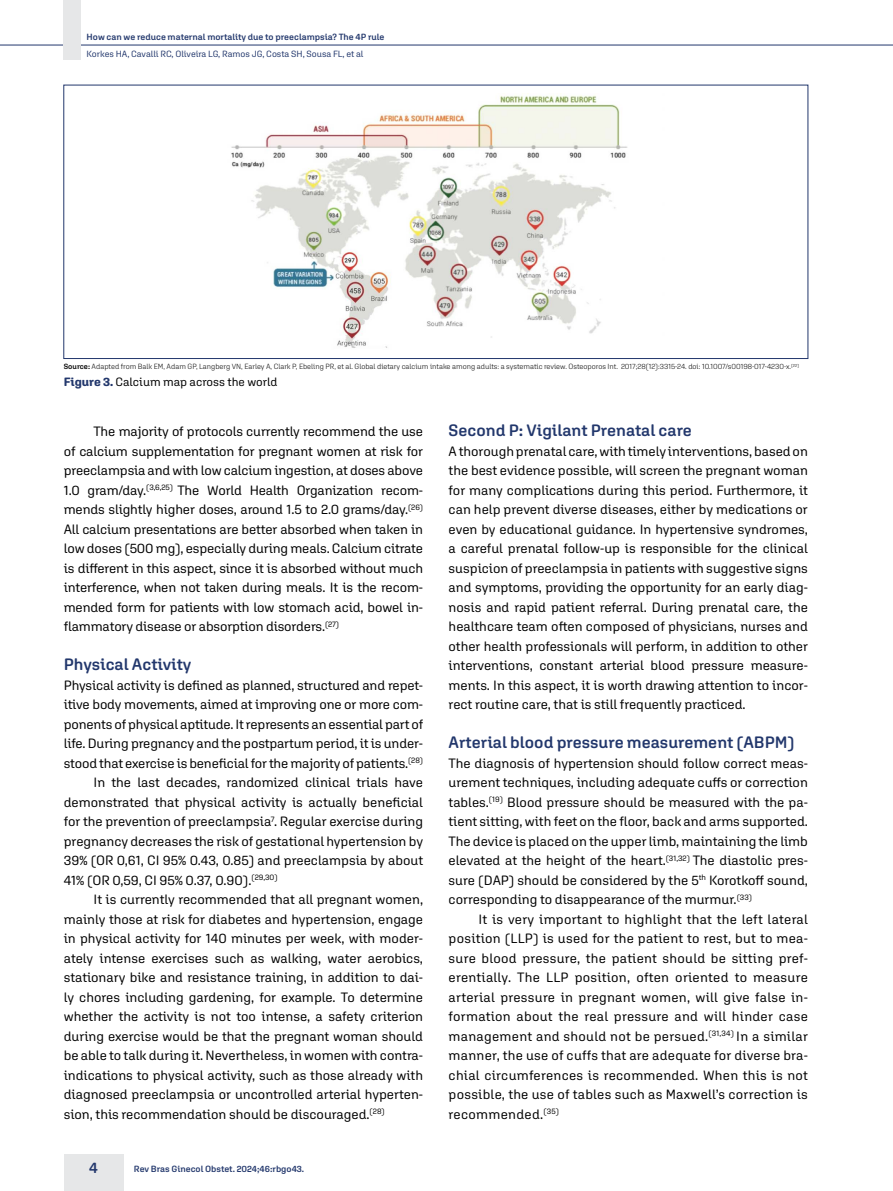
<style>
.page{position:relative;width:893px;height:1191px;background:#fff}
.page>*{position:absolute;margin:0;border:0;box-sizing:border-box;transform-origin:0 0}
.t1{font:600 16.5px "Aglet Sans";color:#22376c}
.t2{font:600 15px "Aglet Sans";color:#22376c}
.t3{font:13.5px/19.5px "Aglet Sans";color:#000;text-align:justify}
.t4{font:12px "Aglet Sans";color:#000}
.t5{font:600 9px "Aglet Sans";color:#22376c}
.t6{font:9px "Aglet Sans";letter-spacing:-.005em;color:#22376c}
.t7{font:300 7.5px "Aglet Sans";color:#000}
.s1{font-weight:600}
.s2{font-weight:700;color:#22376c}
</style>
<div class="page">
<div style="left:64px;top:1154px;width:59px;height:37px;background:#e6e7e8"></div>
<hr style="left:0;top:45px;width:893px;height:1px;background:#22376c">
<div style="left:64px;top:0;width:17px;height:60px;background:#e6e7e8"></div>
<img style="left:231px;top:95px;width:397px;height:253px">
<p class="t5" style="left:87px;top:31px;width:299px">How can we reduce maternal mortality due to preeclampsia? The 4P rule</p>
<p class="t6" style="left:87px;top:49px;width:278px">Korkes HA, Cavalli RC, Oliveira LG, Ramos JG, Costa SH, Sousa FL, et al</p>
<p class="t7" style="left:64px;top:362px;width:737px"><span class="s1">Source:</span> Adapted from Balk EM, Adam GP, Langberg VN, Earley A, Clark P, Ebeling PR, et al. Global dietary calcium intake among adults: a systematic review. Osteoporos Int. 2017;28(12):3315-24. doi: 10.1007/s00198-017-4230-x.<sup>(22)</sup></p>
<p class="t4" style="left:64px;top:374px;width:215px"><span class="s2">Figure 3.</span> Calcium map across the world</p>
<p class="t3" style="left:64px;top:421px;width:361px;text-indent:30px">The majority of protocols currently recommend the use of calcium supplementation for pregnant women at risk for preeclampsia and with low calcium ingestion, at doses above 1.0 gram/day.<sup>(3,6,25)</sup> The World Health Organization recom&shy;mends slightly higher doses, around 1.5 to 2.0 grams/day.<sup>(26)<br></sup>All calcium presentations are better absorbed when taken in low doses (500 mg), especially during meals. Calcium citrate is different in this aspect, since it is absorbed without much interference, when not taken during meals. It is the recom&shy;mended form for patients with low stomach acid, bowel in&shy;flammatory disease or absorption disorders.<sup>(27)</sup></p>
<p class="t1" style="left:64px;top:654px;width:129px">Physical Activity</p>
<p class="t3" style="left:64px;top:675px;width:361px">Physical activity is defined as planned, structured and repet-</p>
<p class="t3" style="left:64px;top:694px;width:361px">itive body movements, aimed at improving one or more com-</p>
<p class="t3" style="left:64px;top:714px;width:361px">ponents of physical aptitude. It represents an essential part of</p>
<p class="t3" style="left:64px;top:733px;width:361px">life. During pregnancy and the postpartum period, it is under-</p>
<p class="t3" style="left:64px;top:753px;width:361px">stood that exercise is beneficial for the majority of patients.<sup>(28)</sup></p>
<p class="t3" style="left:94px;top:772px;width:331px">In the last decades, randomized clinical trials have</p>
<p class="t3" style="left:64px;top:792px;width:361px">demonstrated that physical activity is actually beneficial</p>
<p class="t3" style="left:64px;top:811px;width:361px">for the prevention of preeclampsia<sup>7</sup>. Regular exercise during</p>
<p class="t3" style="left:64px;top:831px;width:361px">pregnancy decreases the risk of gestational hypertension by</p>
<p class="t3" style="left:64px;top:850px;width:361px">39% (OR 0,61, CI 95% 0.43, 0.85) and preeclampsia by about</p>
<p class="t3" style="left:64px;top:870px;width:215px">41% (OR 0,59, CI 95% 0.37, 0.90).<sup>(29,30)</sup></p>
<p class="t3" style="left:94px;top:889px;width:331px">It is currently recommended that all pregnant women,</p>
<p class="t3" style="left:64px;top:909px;width:361px">mainly those at risk for diabetes and hypertension, engage</p>
<p class="t3" style="left:64px;top:928px;width:361px">in physical activity for 140 minutes per week, with moder-</p>
<p class="t3" style="left:64px;top:948px;width:361px">ately intense exercises such as walking, water aerobics,</p>
<p class="t3" style="left:64px;top:967px;width:361px">stationary bike and resistance training, in addition to dai-</p>
<p class="t3" style="left:64px;top:987px;width:361px">ly chores including gardening, for example. To determine</p>
<p class="t3" style="left:64px;top:1006px;width:361px">whether the activity is not too intense, a safety criterion</p>
<p class="t3" style="left:64px;top:1026px;width:361px">during exercise would be that the pregnant woman should</p>
<p class="t3" style="left:64px;top:1045px;width:361px">be able to talk during it. Nevertheless, in women with contra-</p>
<p class="t3" style="left:64px;top:1065px;width:361px">indications to physical activity, such as those already with</p>
<p class="t3" style="left:64px;top:1084px;width:361px">diagnosed preeclampsia or uncontrolled arterial hyperten-</p>
<p class="t3" style="left:64px;top:1104px;width:322px">sion, this recommendation should be discouraged.<sup>(28)</sup></p>
<p class="t2" style="left:89px;top:1158px;width:10px">4</p>
<p class="t5" style="left:134px;top:1163px;width:172px">Rev Bras Ginecol Obstet. 2024;46:rbgo43.</p>
<p class="t1" style="left:449px;top:420px;width:245px">Second P: Vigilant Prenatal care</p>
<p class="t3" style="left:449px;top:441px;width:361px">A thorough prenatal care, with timely interventions, based on the best evidence possible, will screen the pregnant woman for many complications during this period. Furthermore, it can help prevent diverse diseases, either by medications or even by educational guidance. In hypertensive syndromes, a careful prenatal follow-up is responsible for the clinical suspicion of preeclampsia in patients with suggestive signs and symptoms, providing the opportunity for an early diag&shy;nosis and rapid patient referral. During prenatal care, the healthcare team often composed of physicians, nurses and other health professionals will perform, in addition to other interventions, constant arterial blood pressure measure&shy;ments. In this aspect, it is worth drawing attention to incor&shy;rect routine care, that is still frequently practiced.</p>
<p class="t1" style="left:449px;top:732px;width:348px">Arterial blood pressure measurement (ABPM)</p>
<p class="t3" style="left:449px;top:753px;width:361px">The diagnosis of hypertension should follow correct meas&shy;urement techniques, including adequate cuffs or correction tables.<sup>(19)</sup> Blood pressure should be measured with the pa&shy;tient sitting, with feet on the floor, back and arms supported.<br>The device is placed on the upper limb, maintaining the limb elevated at the height of the heart.<sup>(31,32)</sup> The diastolic pres&shy;sure (DAP) should be considered by the 5<sup>th</sup> Korotkoff sound, corresponding to disappearance of the murmur.<sup>(33)</sup></p>
<p class="t3" style="left:449px;top:909px;width:361px;text-indent:30px">It is very important to highlight that the left lateral position (LLP) is used for the patient to rest, but to mea&shy;sure blood pressure, the patient should be sitting pref&shy;erentially. The LLP position, often oriented to measure arterial pressure in pregnant women, will give false in&shy;formation about the real pressure and will hinder case management and should not be persued.<sup>(31,34)</sup> In a similar manner, the use of cuffs that are adequate for diverse bra&shy;chial circumferences is recommended. When this is not possible, the use of tables such as Maxwell’s correction is recommended.<sup>(35)</sup></p>
</div>
